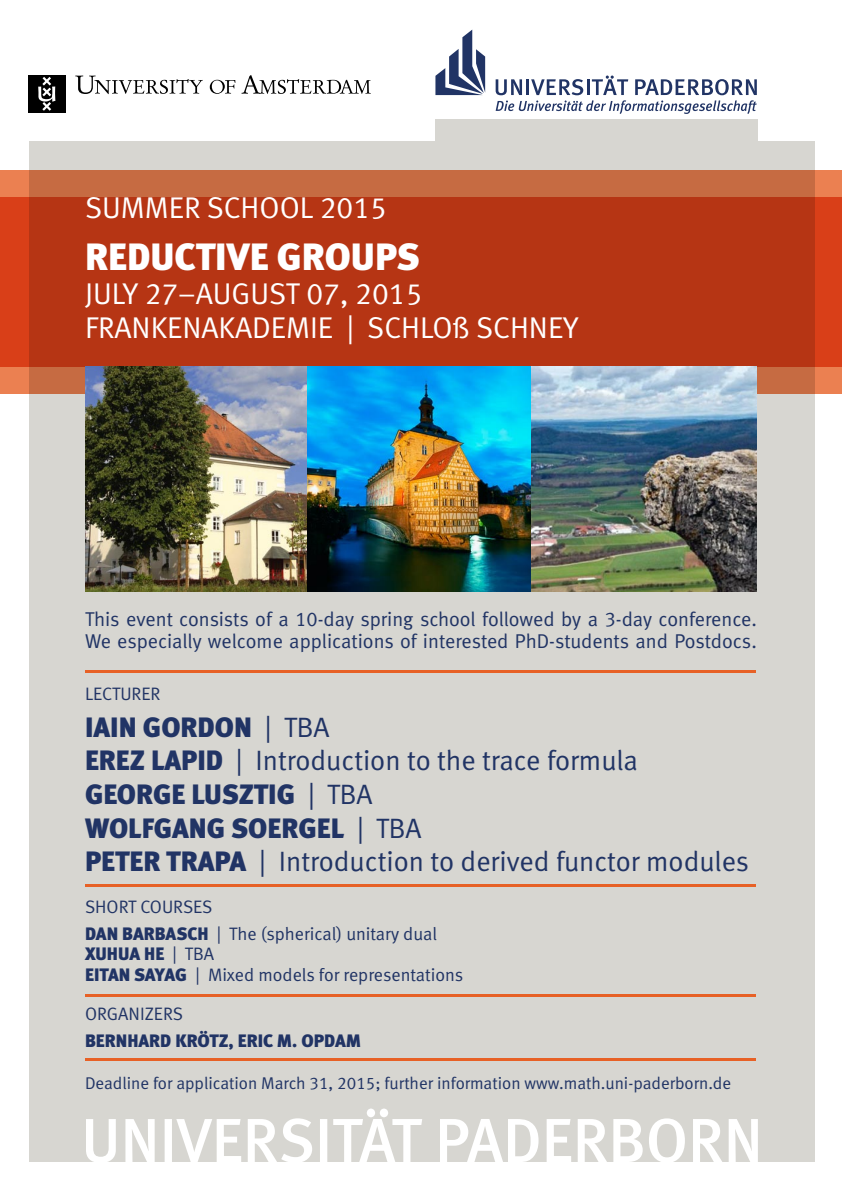
<style>
.page{position:relative;width:842px;height:1191px;background:#fff}
.page>*{position:absolute;margin:0;border:0;box-sizing:border-box;transform-origin:0 0}
.t1{font:38px "Meta Black LF";color:#fff}
.t2{font:30px/34px "Meta Normal LF";color:#fff}
.t3{font:28px "Meta Normal LF";color:#213465}
.t4{font:28px/33.7px "Meta Black LF";color:#213465}
.t5{font:20px/22px "Meta Normal LF";color:#213465}
.t6{font:18px/26.5px "Meta Normal LF";color:#213465}
.t7{font:18px "Meta Black LF";color:#213465}
.t8{font:17px "Meta Normal LF";color:#213465}
.s1{font-family:"Meta Normal LF"}
.s2{font-family:"Meta Black LF"}
</style>
<div class="page">
<div style="left:29px;top:141px;width:785px;height:1020px;background:#d7d6d1"></div>
<svg style="left:86px;top:1108px;width:672px;height:54px"></svg>
<svg style="left:496px;top:76px;width:261px;height:38px"></svg>
<svg style="left:435px;top:30px;width:50px;height:65px"></svg>
<div style="left:435px;top:119px;width:323px;height:22px;background:#d7d6d1"></div>
<svg style="left:0;top:170px;width:842px;height:28px;background:#c76a41"></svg>
<svg style="left:0;top:198px;width:842px;height:196px;background:#b93715"></svg>
<img style="left:85px;top:366px;width:672px;height:226px">
<div style="left:28px;top:75px;width:37px;height:37px;background:#000"></div>
<svg style="left:38px;top:77px;width:17px;height:34px"></svg>
<svg style="left:241px;top:75px;width:130px;height:19px"></svg>
<svg style="left:210px;top:80px;width:25px;height:14px"></svg>
<svg style="left:75px;top:76px;width:128px;height:18px"></svg>
<hr style="left:86px;top:670px;width:670px;height:3px;background:#e76126">
<hr style="left:86px;top:884px;width:670px;height:3px;background:#e76126">
<hr style="left:86px;top:994px;width:670px;height:2px;background:#e76126">
<hr style="left:86px;top:1058px;width:670px;height:2px;background:#e76126">
<h2 class="t2" style="left:85px;top:191px;width:303px">SUMMER SCHOOL 2015</h2>
<h1 class="t1" style="left:85px;top:234px;width:336px">REDUCTIVE GROUPS</h1>
<h2 class="t2" style="left:85px;top:276px;width:495px">JULY 27–AUGUST 07, 2015<br>FRANKENAKADEMIE | SCHLOß SCHNEY</h2>
<p class="t5" style="left:85px;top:607px;width:673px">This event consists of a 10-day spring school followed by a 3-day conference.<br>We especially welcome applications of interested PhD-students and Postdocs.</p>
<p class="t6" style="left:85px;top:680px;width:77px">LECTURER</p>
<h3 class="t4" style="left:85px;top:710px;width:246px">IAIN GORDON <span class="s1">| TBA</span></h3>
<h3 class="t3" style="left:85px;top:744px;width:554px"><span class="s2">EREZ LAPID</span> | Introduction to the trace formula</h3>
<h3 class="t4" style="left:85px;top:777px;width:338px">GEORGE LUSZTIG <span class="s1">| TBA<br></span>WOLFGANG SOERGEL <span class="s1">| TBA</span></h3>
<h3 class="t3" style="left:85px;top:845px;width:665px"><span class="s2">PETER TRAPA</span> | Introduction to derived functor modules</h3>
<p class="t6" style="left:85px;top:893px;width:354px">SHORT COURSES<br><span class="s2">DAN BARBASCH</span> | The (spherical) unitary dual</p>
<p class="t7" style="left:85px;top:943px;width:131px">XUHUA HE <span class="s1">| TBA</span></p>
<p class="t6" style="left:85px;top:955px;width:380px;line-height:38.8px"><span class="s2">EITAN SAYAG</span> | Mixed models for representations<br>ORGANIZERS</p>
<p class="t7" style="left:85px;top:1029px;width:278px">BERNHARD KRÖTZ, ERIC M. OPDAM</p>
<p class="t8" style="left:85px;top:1073px;width:648px">Deadline for application March 31, 2015; further information www.math.uni-paderborn.de</p>
</div>
